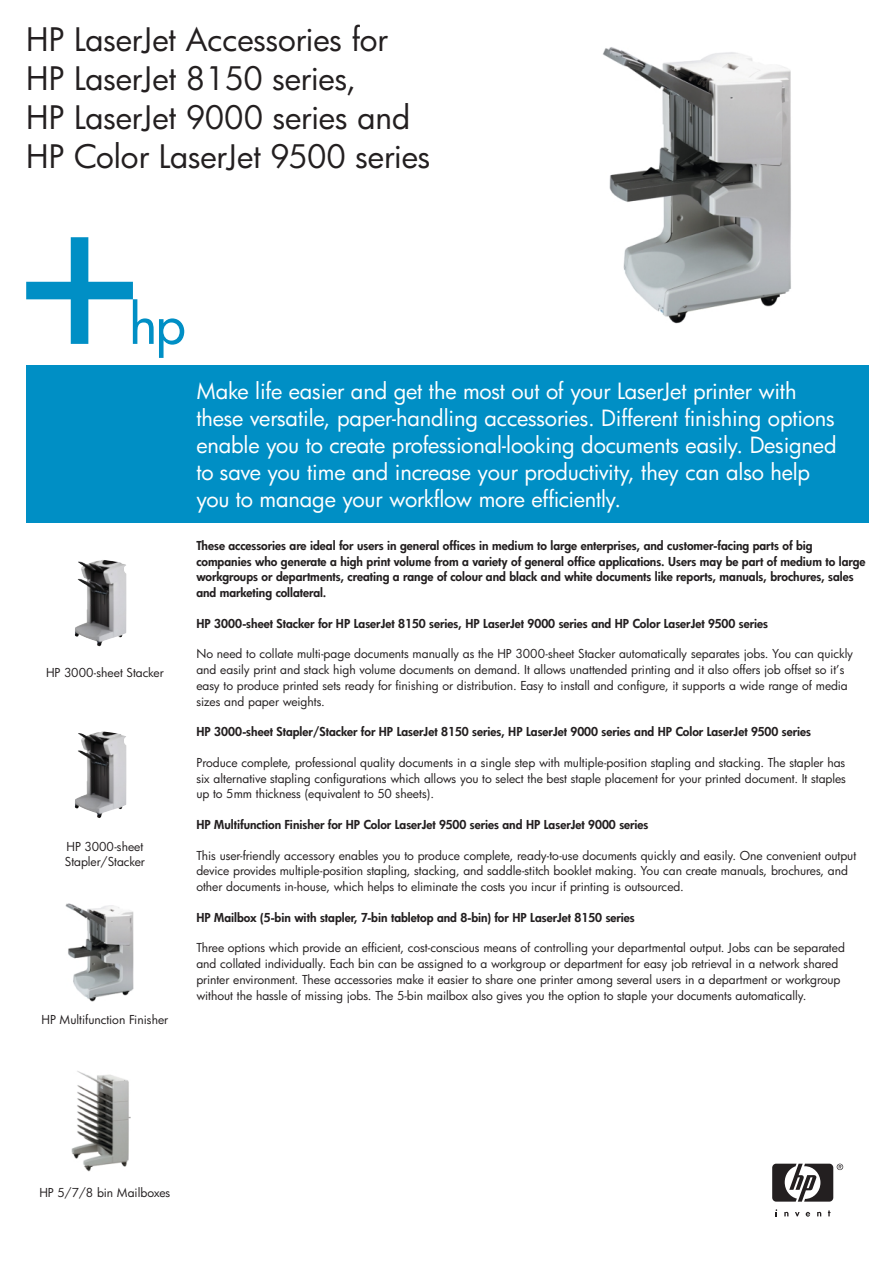
<style>
.page{position:relative;width:893px;height:1263px;background:#fff}
.page>*{position:absolute;margin:0;border:0;box-sizing:border-box;transform-origin:0 0}
.t1{font:31.5px/39px "Futura";letter-spacing:-.005em;color:#231f20}
.t2{font:21.75px/27px "Futura";letter-spacing:-.005em;color:#fff}
.t3{font:12px/15.8px "Futura";color:#231f20}
.t4{font:800 12px/15.8px "Futura";color:#231f20}
</style>
<div class="page">
<img style="left:603px;top:47px;width:188px;height:277px">
<img style="left:74px;top:560px;width:52px;height:87px">
<img style="left:74px;top:731px;width:52px;height:87px">
<img style="left:66px;top:903px;width:67px;height:98px">
<img style="left:72px;top:1071px;width:58px;height:100px">
<div style="left:26px;top:366px;width:842px;height:157px;background:#008fc5"></div>
<svg style="left:795px;top:1212px;width:4px;height:4px"></svg>
<svg style="left:784px;top:1212px;width:4px;height:4px"></svg>
<svg style="left:817px;top:1212px;width:4px;height:4px"></svg>
<svg style="left:775px;top:1209px;width:2px;height:7px"></svg>
<svg style="left:827px;top:1210px;width:3px;height:6px"></svg>
<svg style="left:805px;top:1212px;width:5px;height:5px"></svg>
<svg style="left:772px;top:1164px;width:71px;height:38px"></svg>
<svg style="left:26px;top:237px;width:158px;height:121px"></svg>
<h1 class="t1" style="left:26px;top:23px;width:406px">HP LaserJet Accessories for<br>HP LaserJet 8150 series,<br>HP LaserJet 9000 series and<br>HP Color LaserJet 9500 series</h1>
<p class="t3" style="left:46px;top:666px;width:119px">HP 3000-sheet Stacker</p>
<p class="t3" style="left:65px;top:840px;width:82px">HP 3000-sheet<br>Stapler/Stacker</p>
<p class="t3" style="left:42px;top:1013px;width:128px">HP Multifunction Finisher</p>
<p class="t2" style="left:196px;top:379px;width:641px">Make life easier and get the most out of your LaserJet printer with these versatile, paper-handling accessories. Different finishing options enable you to create professional-looking documents easily. Designed to save you time and increase your productivity, they can also help you to manage your workflow more efficiently.</p>
<p class="t4" style="left:196px;top:539px;width:670px">These accessories are ideal for users in general offices in medium to large enterprises, and customer-facing parts of big companies who generate a high print volume from a variety of general office applications. Users may be part of medium to large workgroups or departments, creating a range of colour and black and white documents like reports, manuals, brochures, sales and marketing collateral.</p>
<p class="t4" style="left:196px;top:616px;width:573px">HP 3000-sheet Stacker for HP LaserJet 8150 series, HP LaserJet 9000 series and HP Color LaserJet 9500 series</p>
<p class="t3" style="left:196px;top:647px;width:658px">No need to collate multi-page documents manually as the HP 3000-sheet Stacker automatically separates jobs. You can quickly and easily print and stack high volume documents on demand. It allows unattended printing and it also offers job offset so it’s easy to produce printed sets ready for finishing or distribution. Easy to install and configure, it supports a wide range of media sizes and paper weights.</p>
<p class="t4" style="left:196px;top:725px;width:616px">HP 3000-sheet Stapler/Stacker for HP LaserJet 8150 series, HP LaserJet 9000 series and HP Color LaserJet 9500 series</p>
<p class="t3" style="left:196px;top:756px;width:651px;text-align:justify">Produce complete, professional quality documents in a single step with multiple-position stapling and stacking. The stapler has six alternative stapling configurations which allows you to select the best staple placement for your printed document. It staples up to 5mm thickness (equivalent to 50 sheets).</p>
<p class="t4" style="left:196px;top:818px;width:453px">HP Multifunction Finisher for HP Color LaserJet 9500 series and HP LaserJet 9000 series</p>
<p class="t3" style="left:196px;top:848px;width:661px">This user-friendly accessory enables you to produce complete, ready-to-use documents quickly and easily. One convenient output device provides multiple-position stapling, stacking, and saddle-stitch booklet making. You can create manuals, brochures, and other documents in-house, which helps to eliminate the costs you incur if printing is outsourced.</p>
<p class="t4" style="left:196px;top:910px;width:440px">HP Mailbox (5-bin with stapler, 7-bin tabletop and 8-bin) for HP LaserJet 8150 series</p>
<p class="t3" style="left:196px;top:941px;width:650px">Three options which provide an efficient, cost-conscious means of controlling your departmental output. Jobs can be separated and collated individually. Each bin can be assigned to a workgroup or department for easy job retrieval in a network shared printer environment. These accessories make it easier to share one printer among several users in a department or workgroup without the hassle of missing jobs. The 5-bin mailbox also gives you the option to staple your documents automatically.</p>
<p class="t3" style="left:39px;top:1186px;width:133px">HP 5/7/8 bin Mailboxes</p>
</div>
